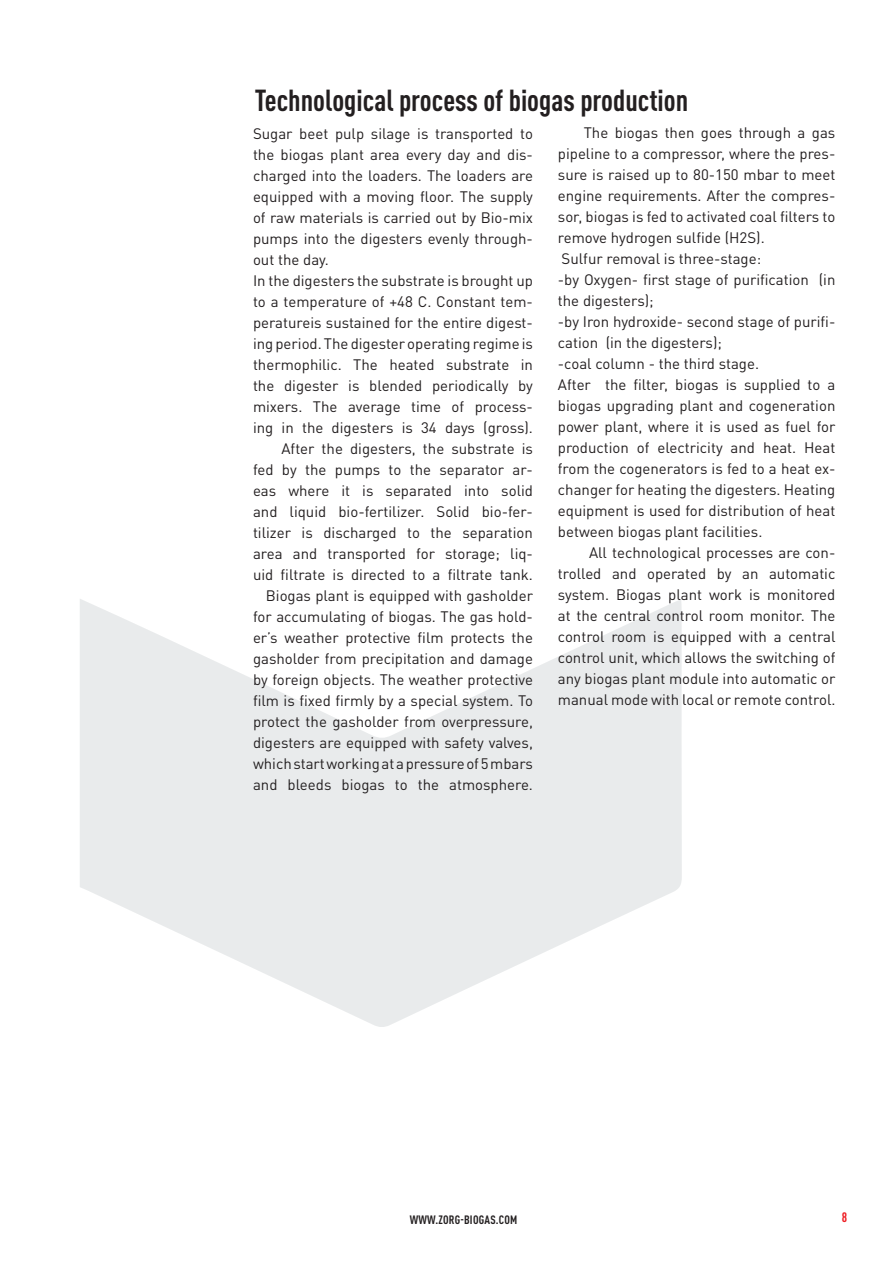
<style>
.page{position:relative;width:893px;height:1263px;background:#fff}
.page>*{position:absolute;margin:0;border:0;box-sizing:border-box;transform-origin:0 0}
.H_big{font:700 condensed 30px "DIN Pro";color:#231f20}
.Main_text{font:15px/21px "DIN Pro";color:#231f20;text-align:justify}
.t1{font:700 condensed 13.5px "DIN Pro";color:#ee1d23}
.t2{font:700 condensed 12px "DIN Pro";letter-spacing:.02em;color:#231f20}
</style>
<div class="page">
<svg style="left:80px;top:599px;width:602px;height:428px;fill:#e9ebec"></svg>
<p class="H_big" style="left:255px;top:77px;width:435px">Technological process of biogas production</p>
<p class="Main_text" style="left:253px;top:121px;width:282px">Sugar beet pulp silage is transported to the biogas plant area every day and dis&shy;charged into the loaders. The loaders are equipped with a moving floor. The supply of raw materials is carried out by Bio-mix pumps into the digesters evenly through&shy;out the day.</p>
<p class="Main_text" style="left:253px;top:268px;width:282px;text-align:right">In the digesters the substrate is brought up to a temperature of +48 C. Constant tem&shy;peratureis sustained for the entire digest&shy;ing period. The digester operating regime is thermophilic. The heated substrate in the digester is blended periodically by mixers. The average time of process&shy;ing in the digesters is 34 days (gross).<br>After the digesters, the substrate is<br>fed by the pumps to the separator ar&shy;eas where it is separated into solid and liquid bio-fertilizer. Solid bio-fer&shy;tilizer is discharged to the separation area and transported for storage; liq&shy;uid filtrate is directed to a filtrate tank.<br>Biogas plant is equipped with gasholder for accumulating of biogas. The gas hold&shy;er’s weather protective film protects the gasholder from precipitation and damage by foreign objects. The weather protective film is fixed firmly by a special system. To protect the gasholder from overpressure, digesters are equipped with safety valves, which start working at a pressure of 5 mbars and bleeds biogas to the atmosphere.</p>
<p class="Main_text" style="left:558px;top:121px;width:279px;text-indent:26px">The biogas then goes through a gas pipeline to a compressor, where the pres&shy;sure is raised up to 80-150 mbar to meet engine requirements. After the compres&shy;sor, biogas is fed to activated coal filters to remove hydrogen sulfide (H2S).</p>
<p class="Main_text" style="left:562px;top:247px;width:201px">Sulfur removal is three-stage:</p>
<p class="Main_text" style="left:558px;top:268px;width:279px">-by Oxygen- first stage of purification (in the digesters);</p>
<p class="Main_text" style="left:558px;top:310px;width:279px">-by Iron hydroxide- second stage of purifi&shy;cation (in the digesters);</p>
<p class="Main_text" style="left:558px;top:352px;width:203px">-coal column - the third stage.</p>
<p class="Main_text" style="left:558px;top:373px;width:279px">After the filter, biogas is supplied to a biogas upgrading plant and cogeneration power plant, where it is used as fuel for production of electricity and heat. Heat from the cogenerators is fed to a heat ex&shy;changer for heating the digesters. Heating equipment is used for distribution of heat between biogas plant facilities.</p>
<p class="Main_text" style="left:558px;top:541px;width:279px;text-indent:31px">All technological processes are con&shy;trolled and operated by an automatic system. Biogas plant work is monitored at the central control room monitor. The control room is equipped with a central control unit, which allows the switching of any biogas plant module into automatic or manual mode with local or remote control.</p>
<p class="t2" style="left:410px;top:1210px;width:109px">WWW.ZORG-BIOGAS.COM</p>
<p class="t1" style="left:842px;top:1206px;width:7px">8</p>
</div>
